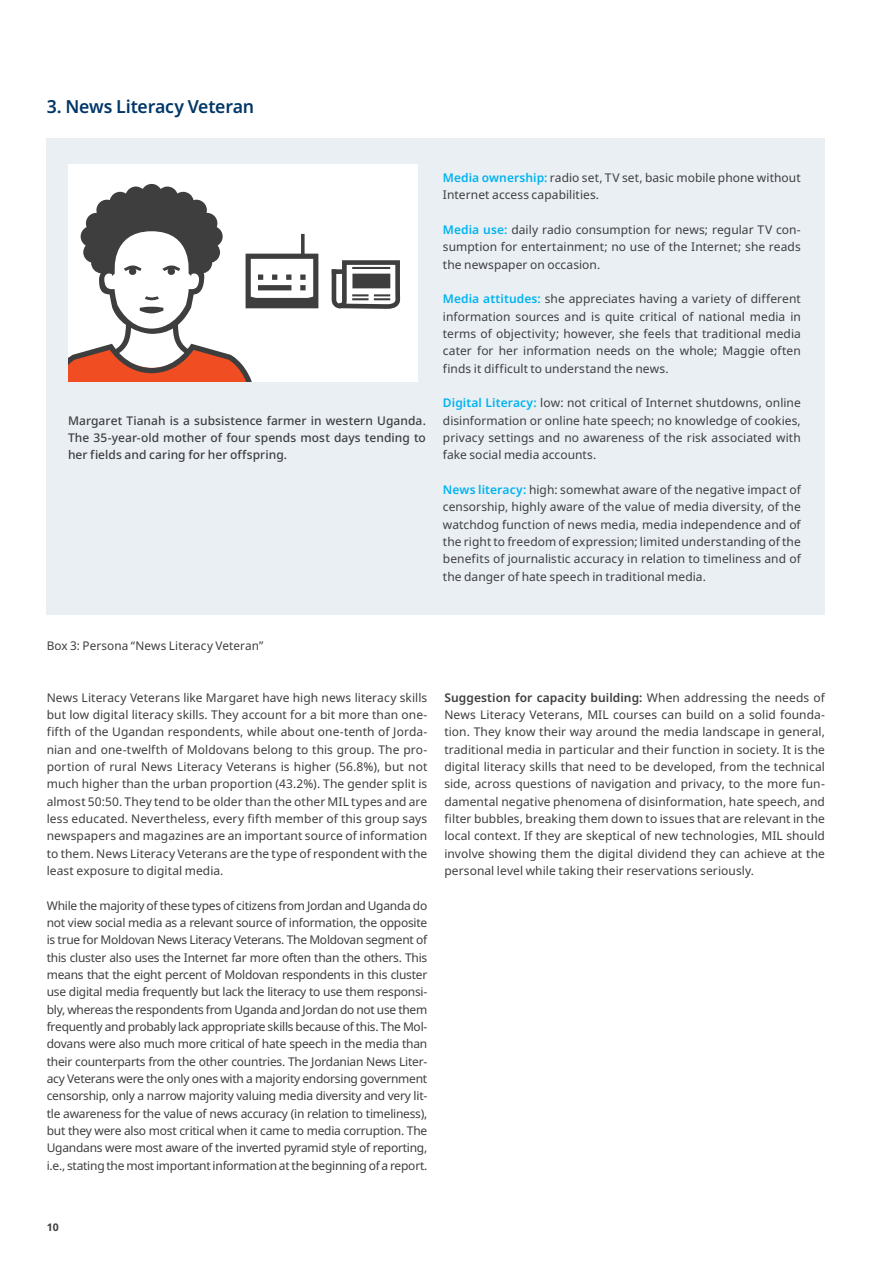
<style>
.page{position:relative;width:893px;height:1263px;background:#fff}
.page>*{position:absolute;margin:0;border:0;box-sizing:border-box;transform-origin:0 0}
.t1{font:600 18px "Noto Sans";letter-spacing:-.01em;color:#023667}
.t2{font:12px/17.4px "Noto Sans";letter-spacing:.005em;color:#3e3e3f;text-align:justify}
.t3{font:500 12px/17.4px "Noto Sans";letter-spacing:.005em;color:#3e3e3f;text-align:justify}
.t4{font:700 10.5px "Noto Sans";color:#3e3e3f}
.s1{font-weight:600;color:#00b3ef}
.s2{font-weight:600}
</style>
<div class="page">
<div style="left:47px;top:139px;width:778px;height:476px;background:#eaeff4"></div>
<div style="left:68px;top:165px;width:349px;height:217px;background:#fff"></div>
<svg style="left:331px;top:260px;width:70px;height:49px"></svg>
<svg style="left:68px;top:184px;width:250px;height:198px"></svg>
<h1 class="t1" style="left:47px;top:93px;width:209px">3. News Literacy Veteran</h1>
<p class="t3" style="left:68px;top:412px;width:359px">Margaret Tianah is a subsistence farmer in western Uganda.<br>The 35-year-old mother of four spends most days tending to her fields and caring for her offspring.</p>
<p class="t2" style="left:443px;top:169px;width:359px"><span class="s1">Media ownership:</span> radio set, TV set, basic mobile phone without<br>Internet access capabilities.</p>
<p class="t2" style="left:443px;top:221px;width:359px"><span class="s1">Media use:</span> daily radio consumption for news; regular TV con&shy;sumption for entertainment; no use of the Internet; she reads the newspaper on occasion.</p>
<p class="t2" style="left:443px;top:290px;width:359px"><span class="s1">Media attitudes:</span> she appreciates having a variety of different information sources and is quite critical of national media in terms of objectivity; however, she feels that traditional media cater for her information needs on the whole; Maggie often finds it difficult to understand the news.</p>
<p class="t2" style="left:443px;top:394px;width:359px"><span class="s1">Digital Literacy:</span> low: not critical of Internet shutdowns, online disinformation or online hate speech; no knowledge of cookies, privacy settings and no awareness of the risk associated with fake social media accounts.</p>
<p class="t2" style="left:443px;top:481px;width:359px"><span class="s1">News literacy:</span> high: somewhat aware of the negative impact of censorship, highly aware of the value of media diversity, of the watchdog function of news media, media independence and of the right to freedom of expression; limited understanding of the benefits of journalistic accuracy in relation to timeliness and of the danger of hate speech in traditional media.</p>
<p class="t2" style="left:47px;top:637px;width:218px">Box 3: Persona “News Literacy Veteran”</p>
<p class="t2" style="left:47px;top:689px;width:382px">News Literacy Veterans like Margaret have high news literacy skills but low digital literacy skills. They account for a bit more than one&shy;fifth of the Ugandan respondents, while about one-tenth of Jorda&shy;nian and one-twelfth of Moldovans belong to this group. The pro&shy;portion of rural News Literacy Veterans is higher (56.8%), but not much higher than the urban proportion (43.2%). The gender split is almost 50:50. They tend to be older than the other MIL types and are less educated. Nevertheless, every fifth member of this group says newspapers and magazines are an important source of information to them. News Literacy Veterans are the type of respondent with the least exposure to digital media.</p>
<p class="t2" style="left:47px;top:897px;width:382px">While the majority of these types of citizens from Jordan and Uganda do not view social media as a relevant source of information, the opposite is true for Moldovan News Literacy Veterans. The Moldovan segment of this cluster also uses the Internet far more often than the others. This means that the eight percent of Moldovan respondents in this cluster use digital media frequently but lack the literacy to use them responsi&shy;bly, whereas the respondents from Uganda and Jordan do not use them frequently and probably lack appropriate skills because of this. The Mol&shy;dovans were also much more critical of hate speech in the media than their counterparts from the other countries. The Jordanian News Liter&shy;acy Veterans were the only ones with a majority endorsing government censorship, only a narrow majority valuing media diversity and very lit&shy;tle awareness for the value of news accuracy (in relation to timeliness), but they were also most critical when it came to media corruption. The Ugandans were most aware of the inverted pyramid style of reporting, i.e., stating the most important information at the beginning of a report.</p>
<p class="t2" style="left:444px;top:689px;width:382px"><span class="s2">Suggestion for capacity building:</span> When addressing the needs of News Literacy Veterans, MIL courses can build on a solid founda&shy;tion. They know their way around the media landscape in general, traditional media in particular and their function in society. It is the digital literacy skills that need to be developed, from the technical side, across questions of navigation and privacy, to the more fun&shy;damental negative phenomena of disinformation, hate speech, and filter bubbles, breaking them down to issues that are relevant in the local context. If they are skeptical of new technologies, MIL should involve showing them the digital dividend they can achieve at the personal level while taking their reservations seriously.</p>
<p class="t4" style="left:47px;top:1220px;width:14px">10</p>
</div>
